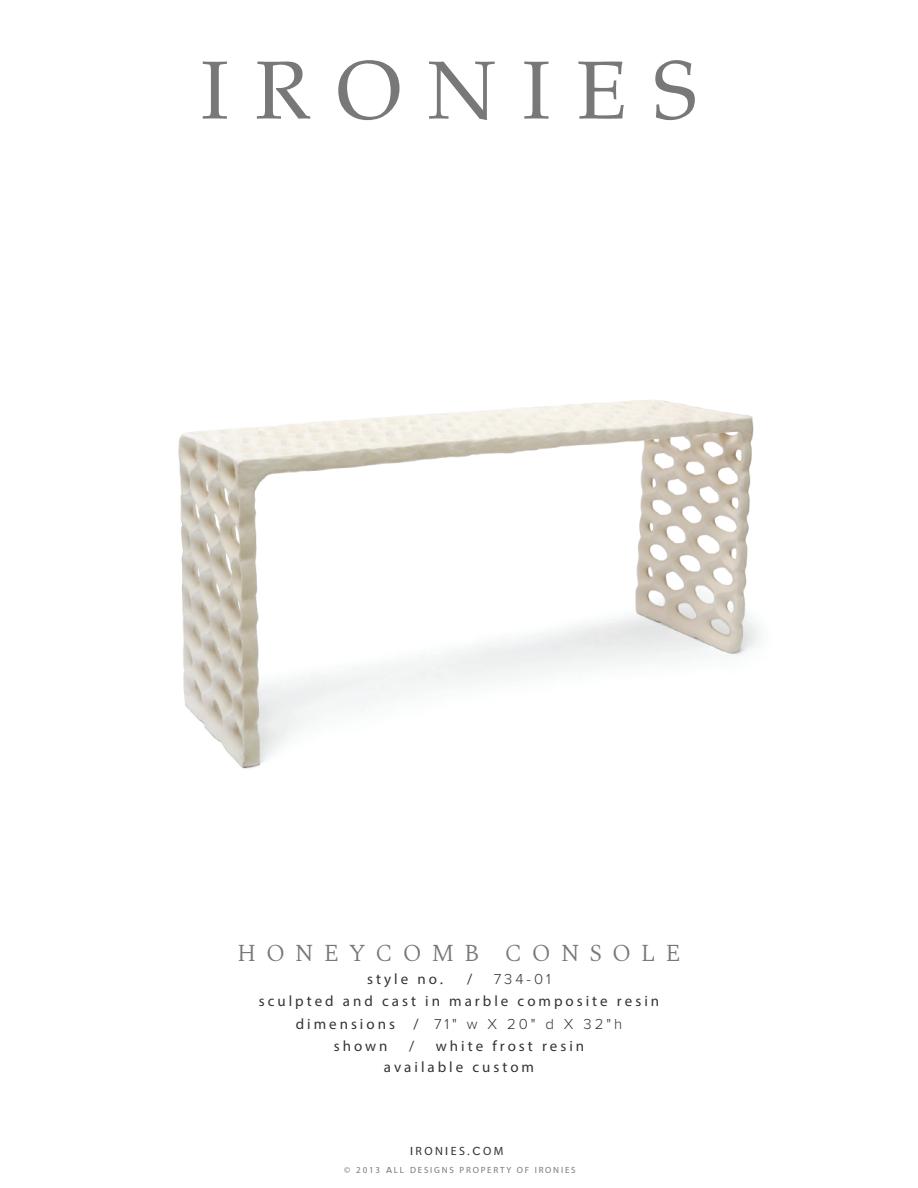
<style>
.page{position:relative;width:918px;height:1188px;background:#fff}
.page>*{position:absolute;margin:0;border:0;box-sizing:border-box;transform-origin:0 0}
.t1{font:82.5px "Palatino";letter-spacing:.32em;color:#777877}
.t2{font:300 24px "Spectral";letter-spacing:.41em;color:#777877}
.t3{font:15px/21px "Myriad Pro";letter-spacing:.2em;color:#323332}
.t4{font:300 15px "Proxima Nova";letter-spacing:.2em;color:#323332}
.t5{font:12px "Myriad Pro";letter-spacing:.2em;color:#323332}
.t6{font:9px "Myriad Pro";letter-spacing:.2em;color:#777877}
.s1{font-family:"Proxima Nova";font-weight:500}
.s2{font-family:"Myriad Pro";font-weight:400}
</style>
<div class="page">
<img style="left:178px;top:400px;width:583px;height:369px">
<h1 class="t1" style="left:201px;top:42px;width:497px">IRONIES</h1>
<h2 class="t2" style="left:237px;top:936px;width:445px">HONEYCOMB CONSOLE</h2>
<p class="t3" style="left:367px;top:968px;width:78px">style no<span class="s1">.</span></p>
<p class="t3" style="left:467px;top:968px;width:7px">/</p>
<p class="t4" style="left:494px;top:972px;width:59px">734-01</p>
<p class="t3" style="left:259px;top:991px;width:402px">sculpted and cast in marble composite resin</p>
<p class="t4" style="left:296px;top:1017px;width:328px"><span class="s2">dimensions /</span> 71" w X 20" d X 32"h</p>
<p class="t3" style="left:334px;top:1036px;width:55px">shown</p>
<p class="t3" style="left:409px;top:1036px;width:7px">/</p>
<p class="t3" style="left:384px;top:1036px;width:202px;text-indent:52px">white frost resin available custom</p>
<p class="t5" style="left:410px;top:1143px;width:95px"><span class="s1">I</span>RON<span class="s1">I</span>ES<span class="s1">.C</span>OM</p>
<p class="t6" style="left:344px;top:1164px;width:233px">© 2013 <span class="s1">A</span>LL DESIGNS PROPERTY OF IRONIES</p>
</div>
